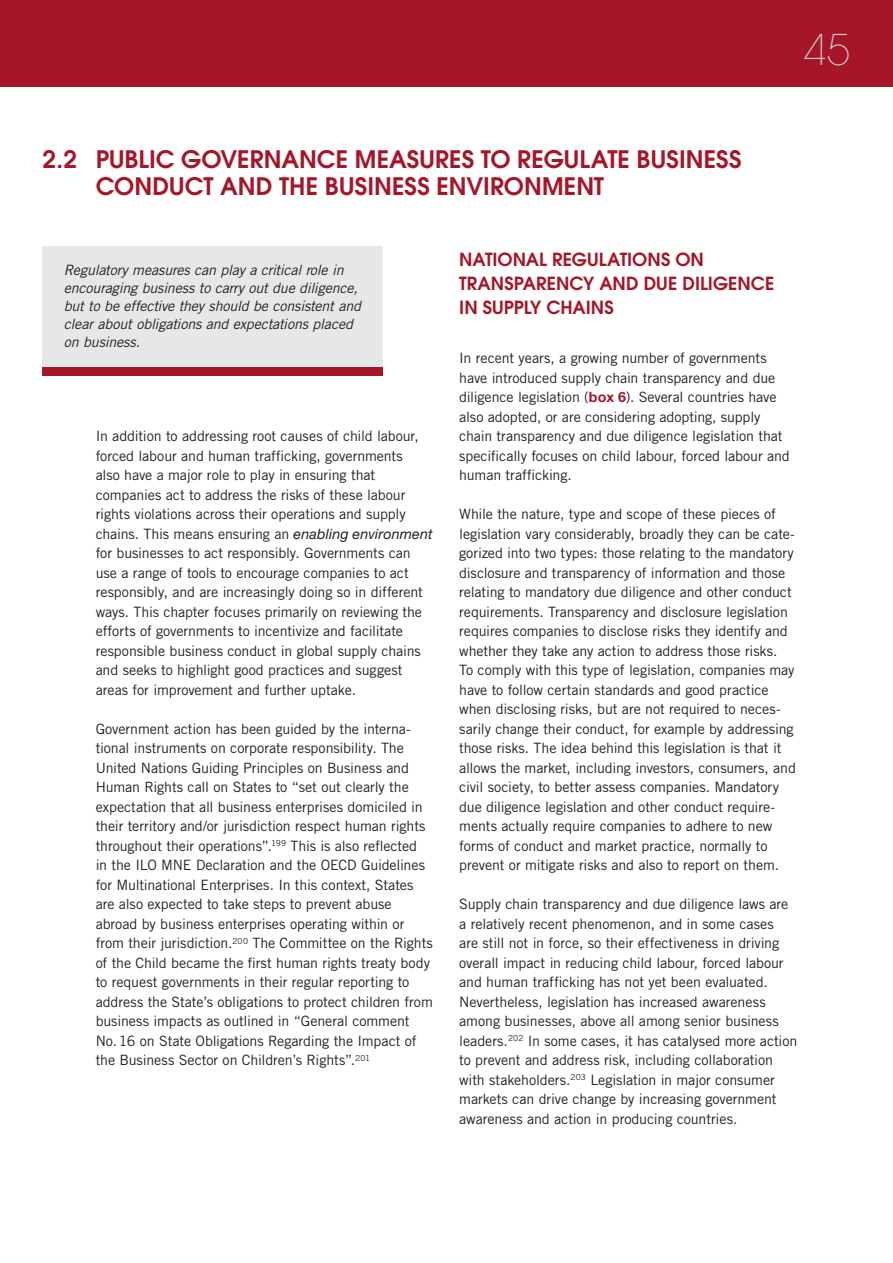
<style>
.page{position:relative;width:893px;height:1263px;background:#fff}
.page>*{position:absolute;margin:0;border:0;box-sizing:border-box;transform-origin:0 0}
.t1{font:200 42px "Avant Garde";color:#c7cdd8}
.titre_AA{font:600 24px/27px "Avant Garde";color:#a61528}
.titre_B{font:600 18px/24px "Avant Garde";color:#a61528}
.body_2_colonnes_drap{font:14.25px/19.5px "Trade Gothic LT Std";letter-spacing:-.01em;color:#231f20}
.citations{font:italic 14.25px/18px "Trade Gothic LT Std";letter-spacing:-.01em;color:#231f20}
.s1{font-family:"Helvetica Neue LT Std";font-style:italic}
.s2{font-family:"Helvetica Neue LT Std";font-weight:700;color:#a61528}
</style>
<div class="page">
<div style="left:0;top:0;width:893px;height:87px;background:#a61528"></div>
<div style="left:43px;top:246px;width:340px;height:122px;background:#e6e7e9"></div>
<div style="left:43px;top:367px;width:340px;height:9px;background:#a61528"></div>
<h1 class="t1" style="left:804px;top:25px;width:48px">45</h1>
<p class="titre_AA" style="left:96px;top:146px;width:647px;text-indent:-53px">2.2 PUBLIC GOVERNANCE MEASURES TO REGULATE BUSINESS<br>CONDUCT AND THE BUSINESS ENVIRONMENT</p>
<p class="citations" style="left:64px;top:261px;width:299px">Regulatory measures can play a critical role in encouraging business to carry out due diligence, but to be effective they should be consistent and clear about obligations and expectations placed on business.</p>
<p class="body_2_colonnes_drap" style="left:96px;top:426px;width:338px">In addition to addressing root causes of child labour, forced labour and human trafficking, governments<br>also have a major role to play in ensuring that companies act to address the risks of these labour rights violations across their operations and supply chains. This means ensuring an <span class="s1">enabling environment </span>for businesses to act responsibly. Governments can use a range of tools to encourage companies to act responsibly, and are increasingly doing so in different ways. This chapter focuses primarily on reviewing the efforts of governments to incentivize and facilitate responsible business conduct in global supply chains and seeks to highlight good practices and suggest areas for improvement and further uptake.</p>
<p class="body_2_colonnes_drap" style="left:96px;top:719px;width:339px">Government action has been guided by the interna&shy;tional instruments on corporate responsibility. The United Nations Guiding Principles on Business and Human Rights call on States to “set out clearly the expectation that all business enterprises domiciled in their territory and/or jurisdiction respect human rights throughout their operations”.<sup>199</sup> This is also reflected<br>in the ILO MNE Declaration and the OECD Guidelines for Multinational Enterprises. In this context, States are also expected to take steps to prevent abuse abroad by business enterprises operating within or from their jurisdiction.<sup>200</sup> The Committee on the Rights of the Child became the first human rights treaty body to request governments in their regular reporting to address the State’s obligations to protect children from business impacts as outlined in “General comment No.16 on State Obligations Regarding the Impact of the Business Sector on Children’s Rights”.<sup>201</sup></p>
<p class="titre_B" style="left:459px;top:247px;width:317px">NATIONAL REGULATIONS ON<br>TRANSPARENCY AND DUE DILIGENCE<br>IN SUPPLY CHAINS</p>
<p class="body_2_colonnes_drap" style="left:459px;top:348px;width:332px">In recent years, a growing number of governments have introduced supply chain transparency and due diligence legislation (<span class="s2">box 6</span>). Several countries have also adopted, or are considering adopting, supply chain transparency and due diligence legislation that specifically focuses on child labour, forced labour and human trafficking.</p>
<p class="body_2_colonnes_drap" style="left:459px;top:504px;width:338px">While the nature, type and scope of these pieces of legislation vary considerably, broadly they can be cate&shy;gorized into two types: those relating to the mandatory disclosure and transparency of information and those relating to mandatory due diligence and other conduct requirements. Transparency and disclosure legislation requires companies to disclose risks they identify and whether they take any action to address those risks.<br>To comply with this type of legislation, companies may have to follow certain standards and good practice when disclosing risks, but are not required to neces&shy;sarily change their conduct, for example by addressing those risks. The idea behind this legislation is that it allows the market, including investors, consumers, and civil society, to better assess companies. Mandatory due diligence legislation and other conduct require&shy;ments actually require companies to adhere to new forms of conduct and market practice, normally to prevent or mitigate risks and also to report on them.</p>
<p class="body_2_colonnes_drap" style="left:459px;top:894px;width:340px">Supply chain transparency and due diligence laws are a relatively recent phenomenon, and in some cases<br>are still not in force, so their effectiveness in driving overall impact in reducing child labour, forced labour and human trafficking has not yet been evaluated.<br>Nevertheless, legislation has increased awareness among businesses, above all among senior business leaders.<sup>202</sup> In some cases, it has catalysed more action to prevent and address risk, including collaboration with stakeholders.<sup>203</sup> Legislation in major consumer markets can drive change by increasing government awareness and action in producing countries.</p>
</div>
